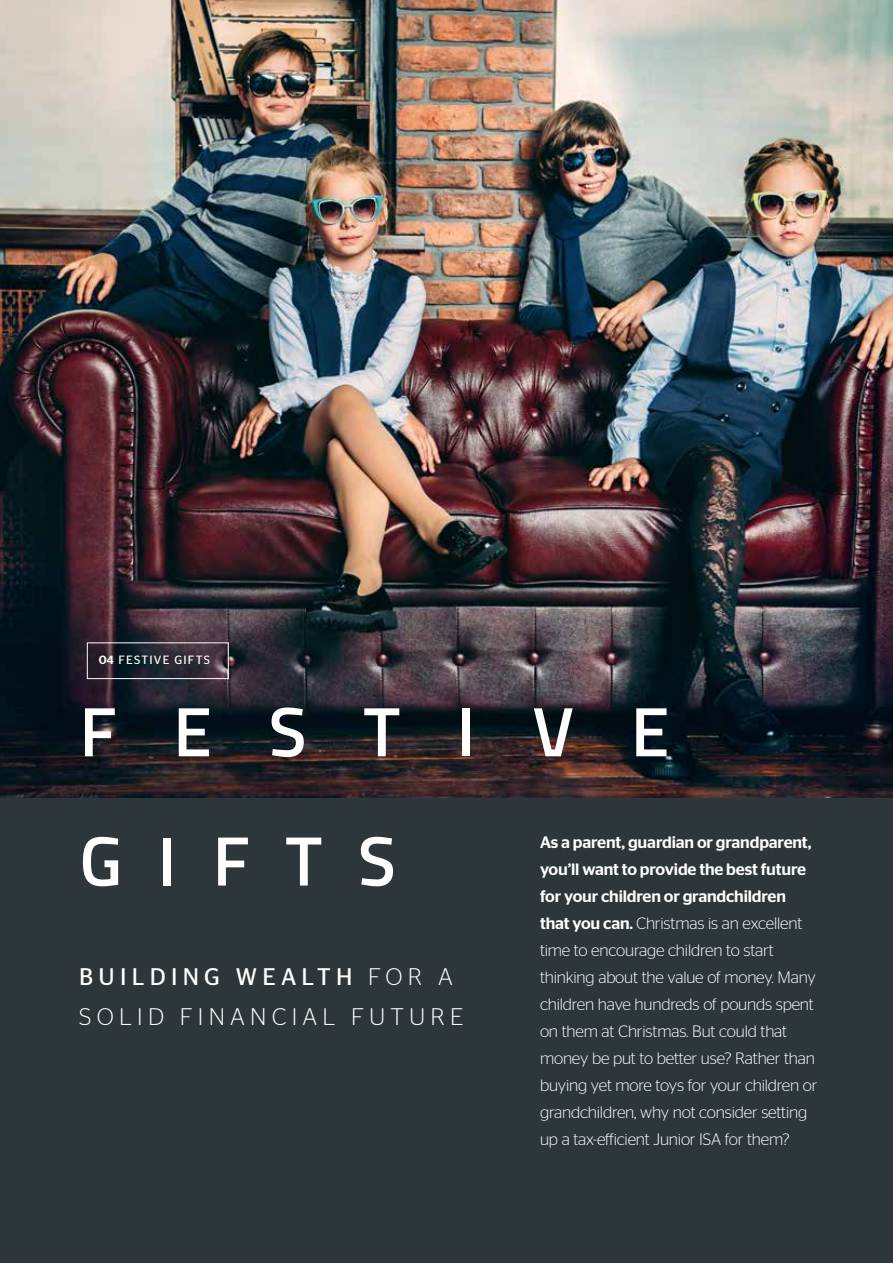
<style>
.page{position:relative;width:893px;height:1263px;background:#fff}
.page>*{position:absolute;margin:0;border:0;box-sizing:border-box;transform-origin:0 0}
.t1{font:600 70.05px/129.3px "Titillium";letter-spacing:.81em;color:#fff}
.t2{font:300 24px/40.5px "Stag Sans";letter-spacing:.22em;color:#fff}
.t3{font:300 16.5px/27px "Stag Sans";letter-spacing:-.01em;color:#fff}
.t4{font:12px "Stag Sans";letter-spacing:.1em;color:#fff}
.s1{font-weight:500}
.s2{font-weight:400}
</style>
<div class="page">
<div style="left:0;top:789px;width:893px;height:474px;background:#2d373b"></div>
<img style="left:0;top:0;width:893px;height:797px">
<div style="left:87px;top:642px;width:142px;height:37px;border:1px solid #fff"></div>
<p class="t4" style="left:99px;top:653px;width:113px"><span class="s1">04</span> FESTIVE GIFTS</p>
<h1 class="t1" style="left:79px;top:664px;width:591px">FESTIVE<br>GIFTS</h1>
<p class="t3" style="left:540px;top:829px;width:279px"><span class="s1">As a parent, guardian or grandparent, you’ll want to provide the best future for your children or grandchildren that you can.</span> Christmas is an excellent time to encourage children to start thinking about the value of money. Many children have hundreds of pounds spent on them at Christmas. But could that money be put to better use? Rather than buying yet more toys for your children or grandchildren, why not consider setting up a tax-efficient Junior ISA for them?</p>
<h2 class="t2" style="left:79px;top:956px;width:386px"><span class="s2">BUILDING WEALTH</span> FOR A<br>SOLID FINANCIAL FUTURE</h2>
</div>
